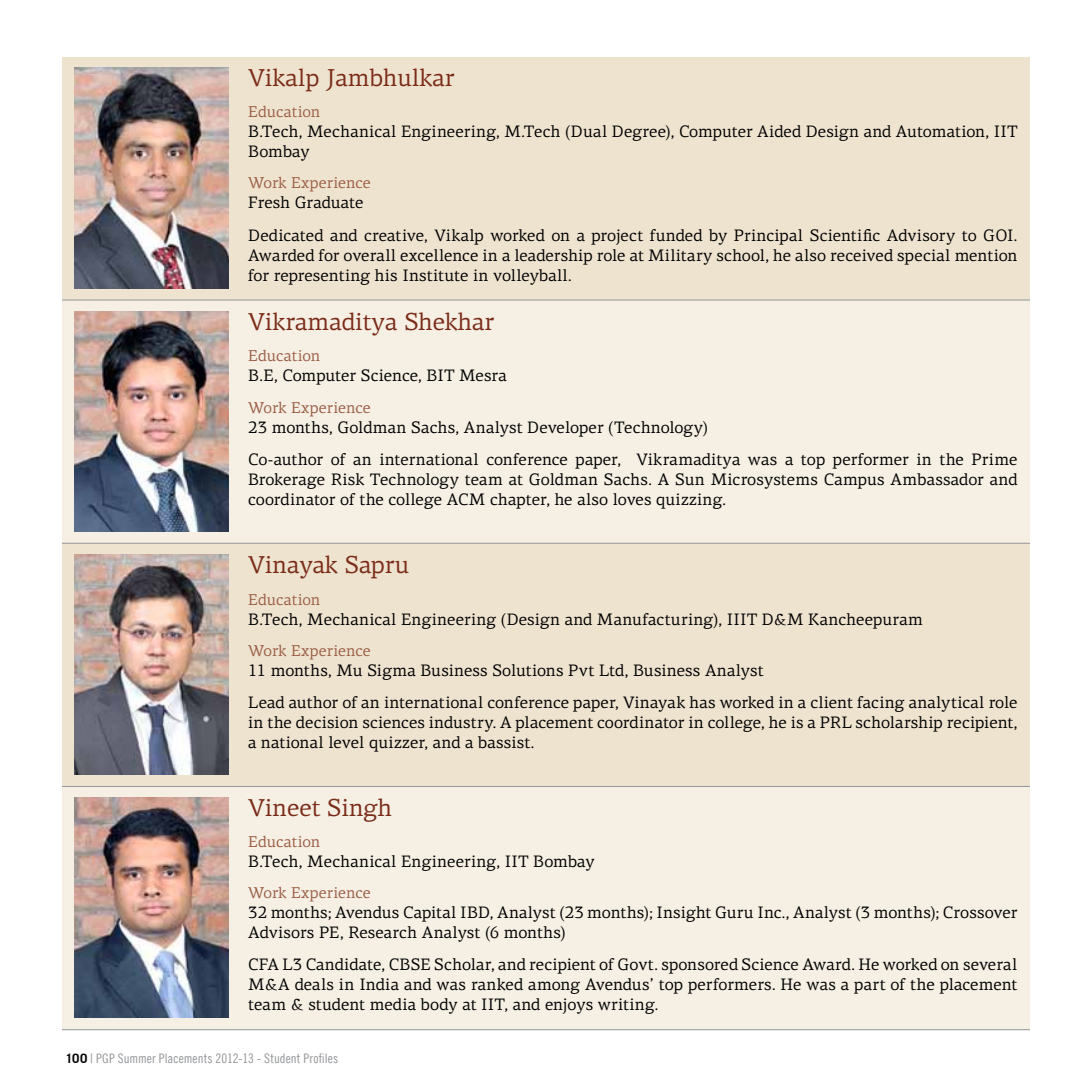
<style>
.page{position:relative;width:1092px;height:1092px;background:#fff}
.page>*{position:absolute;margin:0;border:0;box-sizing:border-box;transform-origin:0 0}
.t1{font:24.5px "PF Centro Serif Pro";color:#7b2c18}
.t2{font:16.62px/19.9px "PF Centro Serif Pro";letter-spacing:.005em;color:#000}
.t3{font:15.75px "PF Centro Serif Pro";letter-spacing:.005em;color:#9b5e45}
.t4{font:13.12px "Trade Gothic Cond Eighteen";letter-spacing:.005em;color:#939598}
.s1{font-family:"Trade Gothic";font-weight:700;color:#000}
</style>
<div class="page">
<div style="left:62px;top:57px;width:967px;height:243px;background:#eee3cf"></div>
<div style="left:62px;top:300px;width:967px;height:243px;background:#f5efe4"></div>
<div style="left:62px;top:543px;width:967px;height:243px;background:#eee3cf"></div>
<div style="left:62px;top:786px;width:967px;height:243px;background:#f5efe4"></div>
<hr style="left:62px;top:300px;width:967px;height:1px;background:#939598">
<hr style="left:62px;top:543px;width:967px;height:1px;background:#939598">
<hr style="left:62px;top:786px;width:967px;height:1px;background:#939598">
<hr style="left:62px;top:1029px;width:967px;height:1px;background:#939598">
<img style="left:74px;top:68px;width:155px;height:220px">
<img style="left:74px;top:311px;width:155px;height:220px">
<img style="left:74px;top:554px;width:155px;height:220px">
<img style="left:74px;top:797px;width:155px;height:220px">
<h1 class="t1" style="left:248px;top:63px;width:208px">Vikalp Jambhulkar</h1>
<p class="t3" style="left:248px;top:102px;width:74px">Education</p>
<p class="t2" style="left:248px;top:122px;width:770px">B.Tech, Mechanical Engineering, M.Tech (Dual Degree), Computer Aided Design and Automation, IIT<br>Bombay</p>
<p class="t3" style="left:248px;top:174px;width:124px">Work Experience</p>
<p class="t2" style="left:248px;top:186px;width:770px;line-height:32.4px">Fresh Graduate<br>Dedicated and creative, Vikalp worked on a project funded by Principal Scientific Advisory to GOI.</p>
<p class="t2" style="left:248px;top:245px;width:770px">Awarded for overall excellence in a leadership role at Military school, he also received special mention for representing his Institute in volleyball.</p>
<h1 class="t1" style="left:248px;top:307px;width:248px">Vikramaditya Shekhar</h1>
<p class="t3" style="left:248px;top:346px;width:74px">Education</p>
<p class="t2" style="left:248px;top:366px;width:260px">B.E, Computer Science, BIT Mesra</p>
<p class="t3" style="left:248px;top:398px;width:124px">Work Experience</p>
<p class="t2" style="left:248px;top:411px;width:770px;line-height:32.4px">23 months, Goldman Sachs, Analyst Developer (Technology)<br>Co-author of an international conference paper, Vikramaditya was a top performer in the Prime</p>
<p class="t2" style="left:248px;top:469px;width:770px">Brokerage Risk Technology team at Goldman Sachs. A Sun Microsystems Campus Ambassador and coordinator of the college ACM chapter, he also loves quizzing.</p>
<h1 class="t1" style="left:248px;top:550px;width:163px">Vinayak Sapru</h1>
<p class="t3" style="left:248px;top:590px;width:74px">Education</p>
<p class="t2" style="left:248px;top:609px;width:676px">B.Tech, Mechanical Engineering (Design and Manufacturing), IIIT D&amp;M Kancheepuram</p>
<p class="t3" style="left:248px;top:641px;width:124px">Work Experience</p>
<p class="t2" style="left:248px;top:654px;width:770px;line-height:32.4px">11 months, Mu Sigma Business Solutions Pvt Ltd, Business Analyst<br>Lead author of an international conference paper, Vinayak has worked in a client facing analytical role</p>
<p class="t2" style="left:248px;top:712px;width:770px">in the decision sciences industry. A placement coordinator in college, he is a PRL scholarship recipient, a national level quizzer, and a bassist.</p>
<h1 class="t1" style="left:248px;top:792px;width:145px">Vineet Singh</h1>
<p class="t3" style="left:248px;top:832px;width:74px">Education</p>
<p class="t2" style="left:248px;top:851px;width:348px">B.Tech, Mechanical Engineering, IIT Bombay</p>
<p class="t3" style="left:248px;top:883px;width:124px">Work Experience</p>
<p class="t2" style="left:248px;top:902px;width:770px">32 months; Avendus Capital IBD, Analyst (23 months); Insight Guru Inc., Analyst (3 months); Crossover<br>Advisors PE, Research Analyst (6 months)</p>
<p class="t2" style="left:248px;top:954px;width:770px;text-align:justify">CFA L3 Candidate, CBSE Scholar, and recipient of Govt. sponsored Science Award. He worked on several M&amp;A deals in India and was ranked among Avendus’ top performers. He was a part of the placement team &amp; student media body at IIT, and enjoys writing.</p>
<p class="t4" style="left:65px;top:1050px;width:274px"><span class="s1">100</span> | PGP Summer Placements 2012-13 - Student Profiles</p>
</div>
